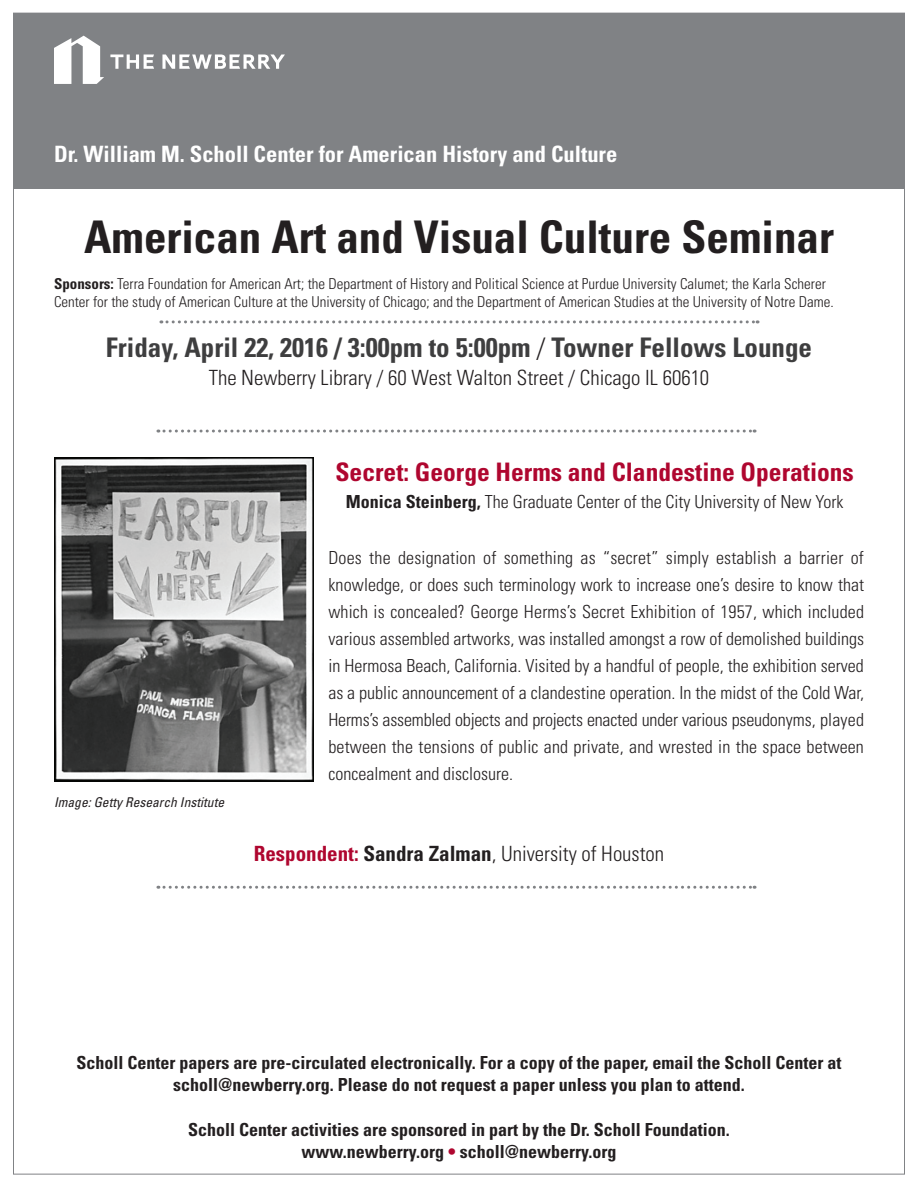
<style>
.page{position:relative;width:918px;height:1188px;background:#fff}
.page>*{position:absolute;margin:0;border:0;box-sizing:border-box;transform-origin:0 0}
.t1{font:700 condensed 45px "Univers LT Std";color:#231f20}
.t2{font:700 condensed 27px "Univers LT Std";color:#3e3e3f}
.t3{font:700 condensed 25.5px "Univers LT Std";color:#af062f}
.t4{font:700 condensed 22.5px "Univers LT Std";color:#fff}
.t5{font:300 condensed 21px "Univers LT Std";color:#231f20}
.t6{font:300 condensed 18px/27px "Univers LT Std";color:#231f20;text-align:justify}
.t7{font:700 condensed 18px/21.6px "Univers LT Std";color:#231f20;text-align:center}
.t8{font:300 condensed 15px/18px "Univers LT Std";color:#231f20}
.t9{font:italic condensed 13.5px "Univers LT Std";color:#231f20}
.s1{font-weight:700}
.s2{font-weight:300;color:#231f20}
.s3{font-weight:700;color:#af062f}
.s4{color:#af062f}
</style>
<div class="page">
<div style="left:14px;top:14px;width:890px;height:175px;background:#808285"></div>
<svg style="left:110px;top:55px;width:44px;height:14px"></svg>
<svg style="left:162px;top:55px;width:123px;height:14px"></svg>
<svg style="left:54px;top:36px;width:50px;height:48px"></svg>
<svg style="left:158px;top:886px;width:597px;height:3px"></svg>
<svg style="left:161px;top:320px;width:597px;height:3px"></svg>
<svg style="left:158px;top:430px;width:597px;height:3px"></svg>
<img style="left:54px;top:457px;width:259px;height:324px">
<p class="t4" style="left:54px;top:140px;width:565px">Dr. William M. Scholl Center for American History and Culture</p>
<h1 class="t1" style="left:84px;top:209px;width:751px">American Art and Visual Culture Seminar</h1>
<p class="t8" style="left:54px;top:275px;width:781px"><span class="s1">Sponsors:</span> Terra Foundation for American Art; the Department of History and Political Science at Purdue University Calumet; the Karla Scherer<br>Center for the study of American Culture at the University of Chicago; and the Department of American Studies at the University of Notre Dame.</p>
<h2 class="t2" style="left:106px;top:330px;width:708px">Friday, April 22, 2016 / 3:00pm to 5:00pm <span class="s2">/</span> Towner Fellows Lounge</h2>
<p class="t5" style="left:209px;top:365px;width:502px">The Newberry Library / 60 West Walton Street / Chicago IL 60610</p>
<p class="t9" style="left:54px;top:793px;width:172px">Image: Getty Research Institute</p>
<h3 class="t3" style="left:335px;top:456px;width:520px">Secret: George Herms and Clandestine Operations</h3>
<p class="t6" style="left:346px;top:488px;width:499px"><span class="s1">Monica Steinberg,</span> The Graduate Center of the City University of New York</p>
<p class="t6" style="left:328px;top:544px;width:537px">Does the designation of something as “secret” simply establish a barrier of knowledge, or does such terminology work to increase one’s desire to know that which is concealed? George Herms’s Secret Exhibition of 1957, which included various assembled artworks, was installed amongst a row of demolished buildings in Hermosa Beach, California. Visited by a handful of people, the exhibition served as a public announcement of a clandestine operation. In the midst of the Cold War, Herms’s assembled objects and projects enacted under various pseudonyms, played between the tensions of public and private, and wrested in the space between concealment and disclosure.</p>
<p class="t5" style="left:254px;top:841px;width:412px"><span class="s3">Respondent:</span> <span class="s1">Sandra Zalman</span>, University of Houston</p>
<p class="t7" style="left:76px;top:1052px;width:767px">Scholl Center papers are pre-circulated electronically. For a copy of the paper, email the Scholl Center at scholl@newberry.org. Please do not request a paper unless you plan to attend.</p>
<p class="t7" style="left:188px;top:1119px;width:543px">Scholl Center activities are sponsored in part by the Dr. Scholl Foundation. www.newberry.org <span class="s4">•</span> scholl@newberry.org</p>
</div>
